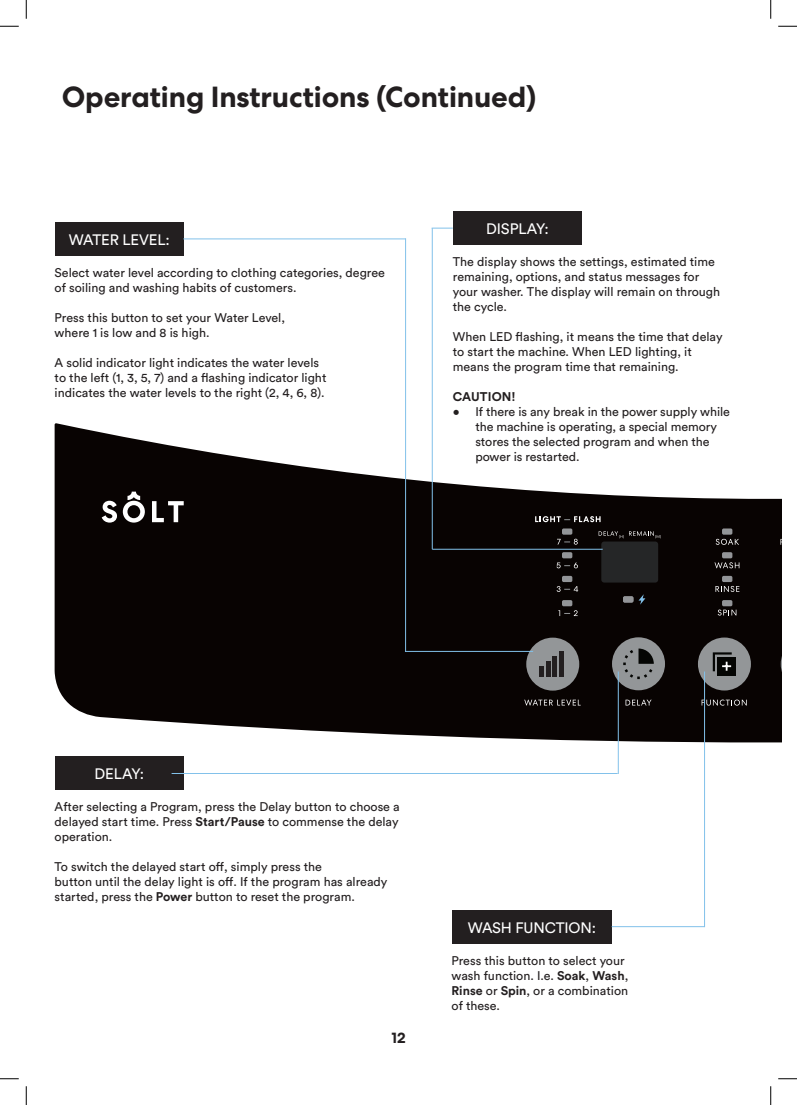
<style>
.page{position:relative;width:797px;height:1105px;background:#fff}
.page>*{position:absolute;margin:0;border:0;box-sizing:border-box;transform-origin:0 0}
.t1{font:700 29.12px "Centra No 2";letter-spacing:-.005em;color:#231f20}
.t2{font:15px "Circular Std";letter-spacing:-.01em;color:#fff}
.t3{font:700 15px "Centra No 2";color:#231f20}
.t4{font:12.5px/15px "Circular Std";color:#231f20}
.t5{font:700 12.5px "Circular Std";letter-spacing:.01em;color:#231f20}
.s1{font-weight:700}
</style>
<div class="page">
<svg style="left:55px;top:423px;width:726px;height:328px;fill:#080302"></svg>
<div style="left:722px;top:528px;width:10px;height:7px;background:#939598;border-radius:2px"></div>
<div style="left:722px;top:552px;width:10px;height:6px;background:#939598;border-radius:2px"></div>
<div style="left:722px;top:576px;width:10px;height:6px;background:#939598;border-radius:2px"></div>
<div style="left:722px;top:600px;width:10px;height:6px;background:#939598;border-radius:2px"></div>
<div style="left:562px;top:600px;width:10px;height:6px;background:#939598;border-radius:2px"></div>
<div style="left:562px;top:576px;width:10px;height:6px;background:#939598;border-radius:2px"></div>
<div style="left:562px;top:552px;width:10px;height:6px;background:#939598;border-radius:2px"></div>
<div style="left:562px;top:528px;width:10px;height:7px;background:#939598;border-radius:2px"></div>
<div style="left:601px;top:541px;width:57px;height:42px;background:#252627;border-radius:3px"></div>
<svg style="left:701px;top:699px;width:45px;height:7px"></svg>
<svg style="left:625px;top:700px;width:26px;height:5px"></svg>
<svg style="left:524px;top:700px;width:56px;height:5px"></svg>
<svg style="left:715px;top:539px;width:24px;height:6px"></svg>
<svg style="left:714px;top:562px;width:25px;height:6px"></svg>
<svg style="left:715px;top:586px;width:24px;height:6px"></svg>
<svg style="left:717px;top:609px;width:19px;height:6px"></svg>
<div style="left:623px;top:596px;width:10px;height:6px;background:#939598;border-radius:2px"></div>
<svg style="left:598px;top:531px;width:63px;height:7px"></svg>
<div style="left:612px;top:637px;width:53px;height:53px;background:#939698;border-radius:50%"></div>
<svg style="left:623px;top:648px;width:30px;height:31px"></svg>
<div style="left:526px;top:638px;width:53px;height:53px;background:#939698;border-radius:50%"></div>
<div style="left:552px;top:656px;width:5px;height:20px;background:#231f20"></div>
<hr style="left:539px;top:666px;width:4px;height:10px;background:#231f20">
<hr style="left:546px;top:661px;width:4px;height:15px;background:#231f20">
<div style="left:559px;top:651px;width:5px;height:25px;background:#231f20"></div>
<div style="left:698px;top:637px;width:53px;height:53px;background:#939698;border-radius:50%"></div>
<div style="left:717px;top:657px;width:19px;height:19px;background:#040503"></div>
<svg style="left:712px;top:652px;width:19px;height:19px"></svg>
<svg style="left:780px;top:638px;width:1px;height:52px"></svg>
<svg style="left:638px;top:594px;width:7px;height:11px"></svg>
<svg style="left:557px;top:539px;width:20px;height:6px"></svg>
<svg style="left:535px;top:516px;width:65px;height:6px"></svg>
<svg style="left:556px;top:562px;width:22px;height:6px"></svg>
<svg style="left:556px;top:586px;width:22px;height:6px"></svg>
<svg style="left:558px;top:610px;width:19px;height:6px"></svg>
<svg style="left:102px;top:501px;width:15px;height:22px"></svg>
<svg style="left:152px;top:501px;width:32px;height:21px"></svg>
<svg style="left:123px;top:492px;width:22px;height:31px"></svg>
<div style="left:55px;top:222px;width:128px;height:34px;background:#231f20"></div>
<div style="left:55px;top:756px;width:128px;height:34px;background:#231f20"></div>
<div style="left:452px;top:910px;width:159px;height:33px;background:#231f20"></div>
<div style="left:453px;top:211px;width:128px;height:34px;background:#231f20"></div>
<hr style="left:618px;top:671px;width:1px;height:103px;background:#82c1ea">
<hr style="left:172px;top:773px;width:445px;height:1px;background:#82c1ea">
<hr style="left:183px;top:238px;width:222px;height:1px;background:#82c1ea">
<hr style="left:405px;top:238px;width:1px;height:414px;background:#82c1ea">
<hr style="left:405px;top:651px;width:128px;height:1px;background:#82c1ea">
<hr style="left:432px;top:549px;width:170px;height:1px;background:#82c1ea">
<hr style="left:432px;top:228px;width:1px;height:321px;background:#82c1ea">
<svg style="left:431px;top:228px;width:22px;height:1px"></svg>
<hr style="left:611px;top:926px;width:93px;height:1px;background:#82c1ea">
<hr style="left:704px;top:671px;width:1px;height:256px;background:#82c1ea">
<svg style="left:0;top:25px;width:19px;height:2px"></svg>
<svg style="left:778px;top:25px;width:19px;height:2px"></svg>
<svg style="left:0;top:1078px;width:19px;height:1px"></svg>
<svg style="left:778px;top:1078px;width:19px;height:1px"></svg>
<svg style="left:25px;top:0;width:2px;height:19px"></svg>
<svg style="left:25px;top:1086px;width:2px;height:19px"></svg>
<svg style="left:770px;top:0;width:1px;height:19px"></svg>
<svg style="left:770px;top:1086px;width:1px;height:19px"></svg>
<h1 class="t1" style="left:62px;top:79px;width:476px">Operating Instructions (Continued)</h1>
<p class="t2" style="left:69px;top:231px;width:102px">WATER LEVEL:</p>
<p class="t4" style="left:55px;top:265px;width:332px">Select water level according to clothing categories, degree of soiling and washing habits of customers.</p>
<p class="t4" style="left:55px;top:310px;width:232px">Press this button to set your Water Level, where 1 is low and 8 is high.</p>
<p class="t4" style="left:55px;top:355px;width:273px">A solid indicator light indicates the water levels to the left (1, 3, 5, 7) and a flashing indicator light indicates the water levels to the right (2, 4, 6, 8).</p>
<p class="t2" style="left:486px;top:220px;width:64px">DISPLAY:</p>
<p class="t4" style="left:453px;top:254px;width:269px">The display shows the settings, estimated time remaining, options, and status messages for your washer. The display will remain on through the cycle.</p>
<p class="t4" style="left:453px;top:329px;width:271px">When LED flashing, it means the time that delay to start the machine. When LED lighting, it means the program time that remaining.</p>
<p class="t5" style="left:453px;top:389px;width:64px">CAUTION!</p>
<p class="t4" style="left:475px;top:404px;width:256px;text-indent:-22px">• If there is any break in the power supply while the machine is operating, a special memory stores the selected program and when the power is restarted.</p>
<p class="t2" style="left:95px;top:765px;width:51px">DELAY:</p>
<p class="t4" style="left:55px;top:799px;width:346px;text-align:justify">After selecting a Program, press the Delay button to choose a delayed start time. Press <span class="s1">Start/Pause</span> to commense the delay operation.</p>
<p class="t4" style="left:55px;top:859px;width:334px">To switch the delayed start off, simply press the<br>button until the delay light is off. If the program has already started, press the <span class="s1">Power</span> button to reset the program.</p>
<p class="t3" style="left:391px;top:1029px;width:16px">12</p>
<p class="t2" style="left:468px;top:918px;width:130px">WASH FUNCTION:</p>
<p class="t4" style="left:451px;top:953px;width:178px">Press this button to select your wash function. I.e. <span class="s1">Soak</span>, <span class="s1">Wash</span>,<br><span class="s1">Rinse</span> or <span class="s1">Spin</span>, or a combination of these.</p>
</div>
